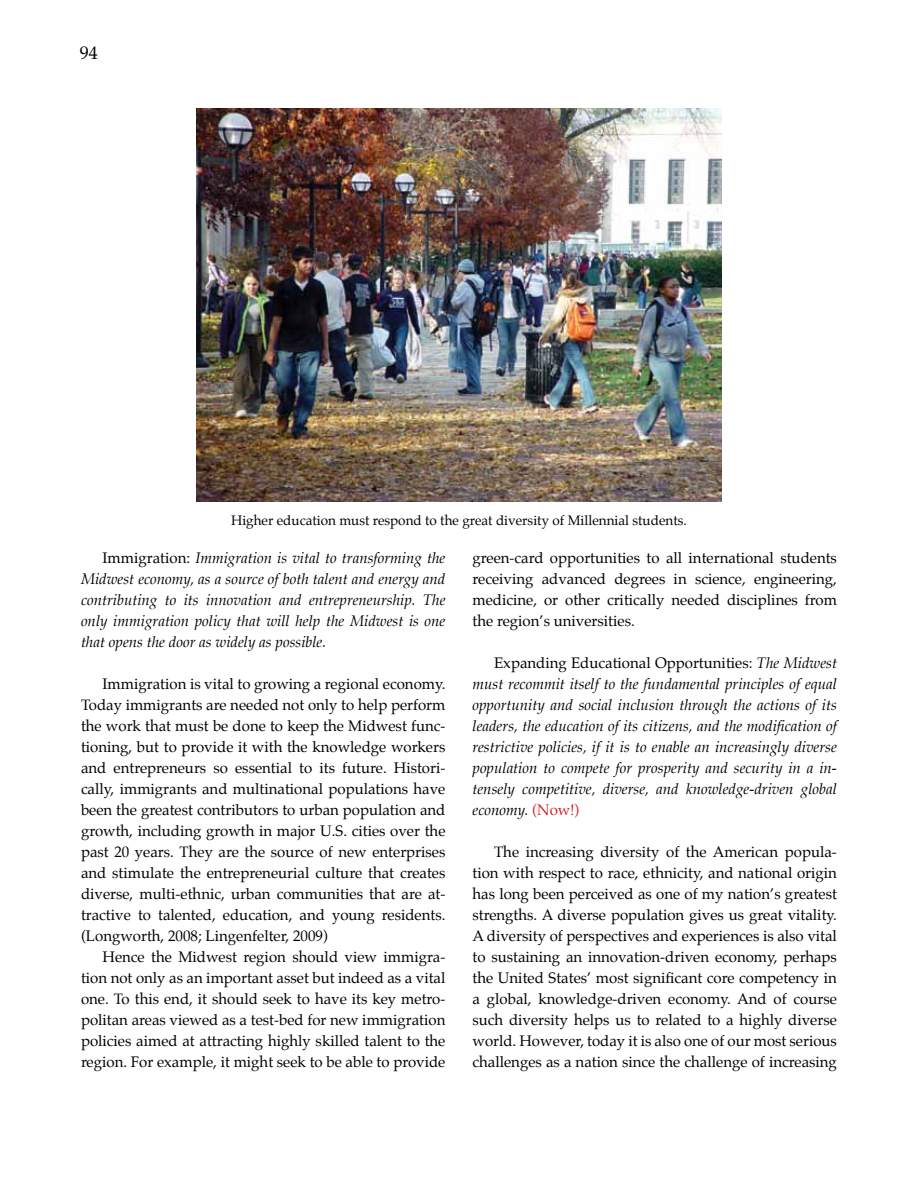
<style>
.page{position:relative;width:918px;height:1188px;background:#fff}
.page>*{position:absolute;margin:0;border:0;box-sizing:border-box;transform-origin:0 0}
.t1{font:18px "Palatino";color:#000}
.t2{font:15px/21px "Palatino";color:#000;text-align:justify}
.t3{font:italic 15px/21px "Palatino";color:#000;text-align:justify}
.t4{font:13.5px "Palatino";color:#000}
.s1{font-style:normal}
.s2{font-style:normal;color:#d2232a}
</style>
<div class="page">
<img style="left:197px;top:108px;width:524px;height:393px">
<p class="t1" style="left:80px;top:38px;width:19px">94</p>
<p class="t4" style="left:231px;top:509px;width:457px">Higher education must respond to the great diversity of Millennial students.</p>
<p class="t3" style="left:81px;top:547px;width:366px;text-indent:22px"><span class="s1">Immigration:</span> Immigration is vital to transforming the Midwest economy, as a source of both talent and energy and contributing to its innovation and entrepreneurship. The only immigration policy that will help the Midwest is one that opens the door as widely as possible.</p>
<p class="t2" style="left:103px;top:673px;width:344px">Immigration is vital to growing a regional economy.</p>
<p class="t2" style="left:81px;top:694px;width:366px">Today immigrants are needed not only to help perform</p>
<p class="t2" style="left:81px;top:715px;width:366px">the work that must be done to keep the Midwest func-</p>
<p class="t2" style="left:81px;top:736px;width:366px">tioning, but to provide it with the knowledge workers</p>
<p class="t2" style="left:81px;top:757px;width:366px">and entrepreneurs so essential to its future. Histori-</p>
<p class="t2" style="left:81px;top:778px;width:366px">cally, immigrants and multinational populations have</p>
<p class="t2" style="left:81px;top:799px;width:366px">been the greatest contributors to urban population and</p>
<p class="t2" style="left:81px;top:820px;width:366px">growth, including growth in major U.S. cities over the</p>
<p class="t2" style="left:81px;top:841px;width:366px">past 20 years. They are the source of new enterprises</p>
<p class="t2" style="left:81px;top:862px;width:366px">and stimulate the entrepreneurial culture that creates</p>
<p class="t2" style="left:81px;top:883px;width:366px">diverse, multi-ethnic, urban communities that are at-</p>
<p class="t2" style="left:81px;top:904px;width:366px">tractive to talented, education, and young residents.</p>
<p class="t2" style="left:81px;top:925px;width:249px">(Longworth, 2008; Lingenfelter, 2009)</p>
<p class="t2" style="left:103px;top:946px;width:344px">Hence the Midwest region should view immigra-</p>
<p class="t2" style="left:81px;top:967px;width:366px">tion not only as an important asset but indeed as a vital</p>
<p class="t2" style="left:81px;top:988px;width:366px">one. To this end, it should seek to have its key metro-</p>
<p class="t2" style="left:81px;top:1009px;width:366px">politan areas viewed as a test-bed for new immigration</p>
<p class="t2" style="left:81px;top:1030px;width:366px">policies aimed at attracting highly skilled talent to the</p>
<p class="t2" style="left:81px;top:1051px;width:366px">region. For example, it might seek to be able to provide</p>
<p class="t2" style="left:472px;top:547px;width:366px">green-card opportunities to all international students receiving advanced degrees in science, engineering, medicine, or other critically needed disciplines from the region’s universities.</p>
<p class="t3" style="left:472px;top:652px;width:366px;text-indent:22px"><span class="s1">Expanding Educational Opportunities:</span> The Midwest must recommit itself to the fundamental principles of equal opportunity and social inclusion through the actions of its leaders, the education of its citizens, and the modification of restrictive policies, if it is to enable an increasingly diverse population to compete for prosperity and security in a in&shy;tensely competitive, diverse, and knowledge-driven global economy. <span class="s2">(Now!)</span></p>
<p class="t2" style="left:472px;top:841px;width:366px;text-indent:22px">The increasing diversity of the American popula&shy;tion with respect to race, ethnicity, and national origin has long been perceived as one of my nation’s greatest strengths. A diverse population gives us great vitality.<br>A diversity of perspectives and experiences is also vital to sustaining an innovation-driven economy, perhaps the United States’ most significant core competency in a global, knowledge-driven economy. And of course such diversity helps us to related to a highly diverse world. However, today it is also one of our most serious challenges as a nation since the challenge of increasing</p>
</div>
